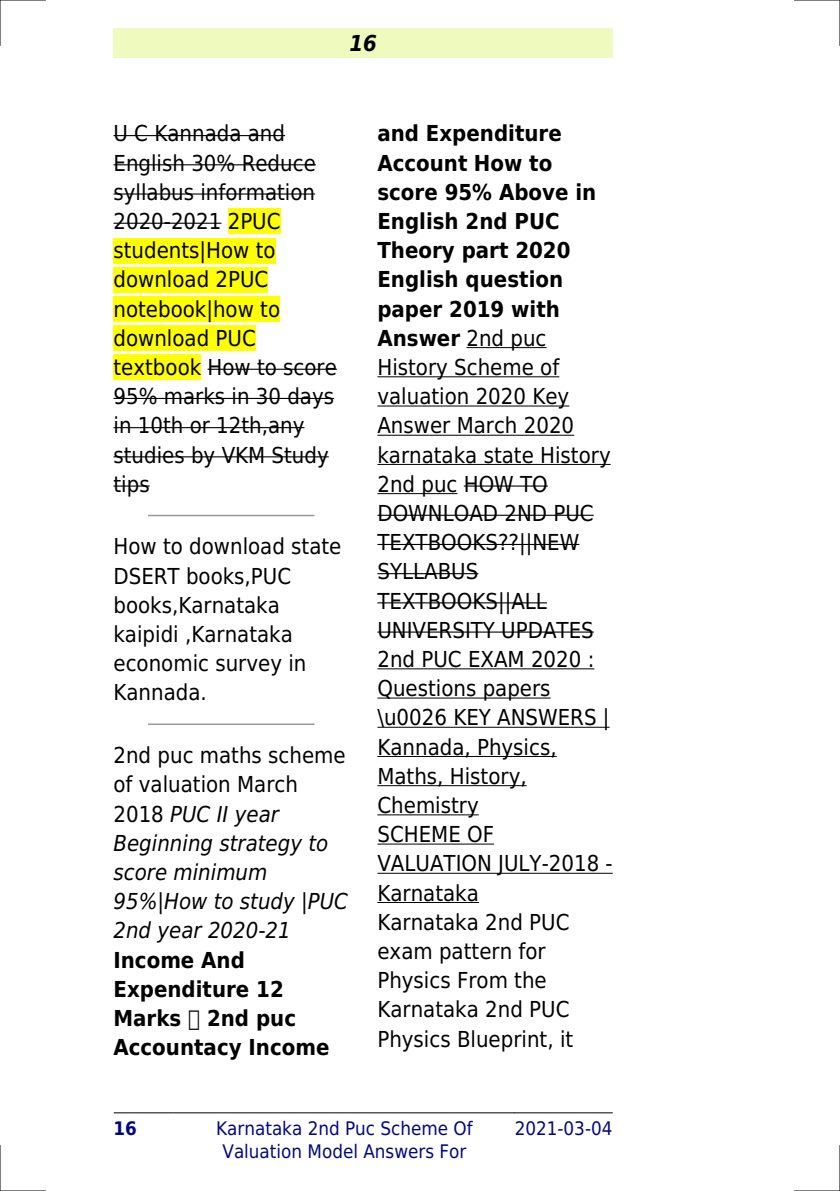
<style>
.page{position:relative;width:840px;height:1191px;background:#fff}
.page>*{position:absolute;margin:0;border:0;box-sizing:border-box;transform-origin:0 0}
.t1{font:22px/29.2px "DejaVu Sans Condensed";color:#000}
.t2{font:italic 22px/29.2px "DejaVu Sans Condensed";color:#000}
.t3{font:700 22px/29.2px "DejaVu Sans Condensed";color:#000}
.t4{font:italic 700 22px "DejaVu Sans Condensed";color:#000}
.t5{font:18.6px/22.4px "DejaVu Sans Condensed";color:#000880;text-align:center}
.t6{font:700 18.6px "DejaVu Sans Condensed";color:#000880}
.s1{font-style:normal}
.s2{font-weight:700}
</style>
<div class="page">
<div style="left:113px;top:28px;width:499px;height:30px;background:#effbbe"></div>
<hr style="left:114px;top:1112px;width:60px;height:1px;background:#000">
<hr style="left:174px;top:1112px;width:340px;height:1px;background:#000">
<hr style="left:514px;top:1112px;width:98px;height:1px;background:#000">
<hr style="left:113px;top:135px;width:172px;height:1px;background:#000">
<hr style="left:113px;top:164px;width:203px;height:1px;background:#000">
<hr style="left:113px;top:193px;width:202px;height:2px;background:#000">
<hr style="left:113px;top:223px;width:108px;height:1px;background:#000">
<div style="left:228px;top:208px;width:52px;height:26px;background:#ff0"></div>
<div style="left:113px;top:238px;width:162px;height:25px;background:#ff0"></div>
<div style="left:113px;top:267px;width:155px;height:25px;background:#ff0"></div>
<div style="left:113px;top:296px;width:167px;height:26px;background:#ff0"></div>
<div style="left:113px;top:325px;width:143px;height:26px;background:#ff0"></div>
<div style="left:113px;top:354px;width:88px;height:26px;background:#ff0"></div>
<hr style="left:207px;top:369px;width:130px;height:1px;background:#000">
<hr style="left:113px;top:398px;width:221px;height:1px;background:#000">
<hr style="left:113px;top:427px;width:191px;height:1px;background:#000">
<hr style="left:113px;top:456px;width:215px;height:1px;background:#000">
<hr style="left:113px;top:485px;width:37px;height:1px;background:#000">
<hr style="left:149px;top:515px;width:164px;height:1px;background:#999">
<hr style="left:149px;top:723px;width:164px;height:2px;background:#999">
<hr style="left:466px;top:347px;width:80px;height:1px;background:#000">
<hr style="left:377px;top:376px;width:182px;height:1px;background:#000">
<hr style="left:377px;top:405px;width:192px;height:1px;background:#000">
<hr style="left:377px;top:435px;width:197px;height:1px;background:#000">
<hr style="left:377px;top:464px;width:233px;height:1px;background:#000">
<hr style="left:377px;top:493px;width:80px;height:1px;background:#000">
<hr style="left:463px;top:485px;width:84px;height:1px;background:#000">
<hr style="left:377px;top:515px;width:216px;height:1px;background:#000">
<hr style="left:377px;top:544px;width:202px;height:1px;background:#000">
<hr style="left:377px;top:573px;width:101px;height:1px;background:#000">
<hr style="left:377px;top:602px;width:169px;height:1px;background:#000">
<hr style="left:377px;top:631px;width:216px;height:1px;background:#000">
<hr style="left:377px;top:668px;width:217px;height:1px;background:#000">
<hr style="left:377px;top:697px;width:173px;height:1px;background:#000">
<hr style="left:377px;top:727px;width:232px;height:1px;background:#000">
<hr style="left:377px;top:756px;width:179px;height:1px;background:#000">
<hr style="left:377px;top:785px;width:149px;height:1px;background:#000">
<hr style="left:377px;top:814px;width:101px;height:1px;background:#000">
<hr style="left:377px;top:843px;width:117px;height:1px;background:#000">
<hr style="left:377px;top:872px;width:235px;height:1px;background:#000">
<hr style="left:377px;top:902px;width:101px;height:1px;background:#000">
<hr style="left:0;top:0;width:45px;height:1px;background:#000">
<hr style="left:794px;top:0;width:45px;height:1px;background:#000">
<hr style="left:0;top:1190px;width:45px;height:1px;background:#000">
<hr style="left:794px;top:1190px;width:45px;height:1px;background:#000">
<hr style="left:0;top:0;width:1px;height:45px;background:#000">
<hr style="left:0;top:1145px;width:1px;height:46px;background:#000">
<hr style="left:839px;top:0;width:1px;height:45px;background:#000">
<hr style="left:839px;top:1145px;width:1px;height:46px;background:#000">
<p class="t4" style="left:349px;top:30px;width:29px">16</p>
<p class="t1" style="left:113px;top:119px;width:225px">U C Kannada and<br>English 30% Reduce syllabus information<br>2020-2021 2PUC students|How to download 2PUC notebook|how to download PUC textbook How to score<br>95% marks in 30 days in 10th or 12th,any studies by VKM Study tips</p>
<p class="t1" style="left:113px;top:532px;width:229px">How to download state<br>DSERT books,PUC books,Karnataka kaipidi ,Karnataka economic survey in<br>Kannada.</p>
<p class="t2" style="left:113px;top:741px;width:236px"><span class="s1">2nd puc maths scheme of valuation March<br>2018</span> PUC II year<br>Beginning strategy to score minimum<br>95%|How to study |PUC<br>2nd year 2020-21</p>
<p class="t3" style="left:113px;top:945px;width:217px">Income And<br>Expenditure 12<br>Marks 2nd puc<br>Accountacy Income</p>
<p class="t1" style="left:377px;top:119px;width:237px"><span class="s2">and Expenditure<br>Account How to score 95% Above in<br>English 2nd PUC<br>Theory part 2020<br>English question paper 2019 with<br>Answer</span> 2nd puc<br>History Scheme of valuation 2020 Key<br>Answer March 2020 karnataka state History<br>2nd puc HOW TO<br>DOWNLOAD 2ND PUC<br>TEXTBOOKS??||NEW<br>SYLLABUS<br>TEXTBOOKS||ALL<br>UNIVERSITY UPDATES<br>2nd PUC EXAM 2020 :<br>Questions papers \u0026 KEY ANSWERS |<br>Kannada, Physics,<br>Maths, History,<br>Chemistry<br>SCHEME OF<br>VALUATION JULY-2018 -<br>Karnataka<br>Karnataka 2nd PUC exam pattern for<br>Physics From the<br>Karnataka 2nd PUC<br>Physics Blueprint, it</p>
<p class="t6" style="left:113px;top:1118px;width:25px">16</p>
<p class="t5" style="left:216px;top:1117px;width:258px">Karnataka 2nd Puc Scheme Of<br>Valuation Model Answers For</p>
<p class="t5" style="left:514px;top:1117px;width:99px">2021-03-04</p>
</div>
